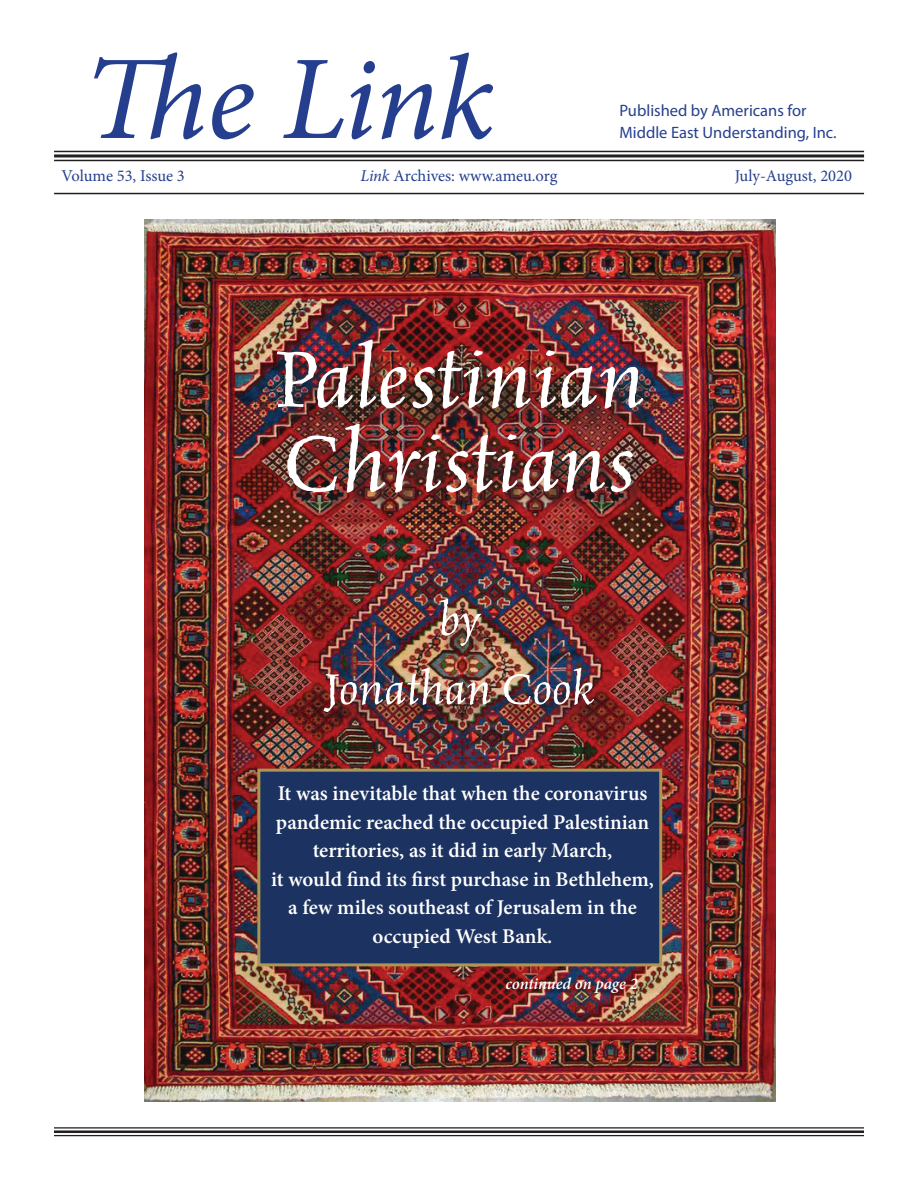
<style>
.page{position:relative;width:918px;height:1188px;background:#fff}
.page>*{position:absolute;margin:0;border:0;box-sizing:border-box;transform-origin:0 0}
.t1{font:italic 120px "Minion Pro";color:#253f8e}
.t2{font:italic 94.5px/84px "Celestia Antiqua";color:#fff}
.t3{font:italic 51px/69px "Celestia Antiqua";color:#fff;text-align:center}
.t4{font:600 21px/28.5px "Minion Pro";color:#fff;text-align:center}
.t5{font:16.5px "Minion Pro";letter-spacing:-.005em;color:#253f8e}
.t6{font:16.5px/22.5px "Myriad Pro";color:#253f8e}
.t7{font:italic 600 16.5px "Minion Pro";letter-spacing:-.005em;color:#fff}
.s1{font-style:italic}
</style>
<div class="page">
<hr style="left:54px;top:1127px;width:810px;height:2px;background:#231f20">
<hr style="left:54px;top:1130px;width:810px;height:3px;background:#231f20">
<hr style="left:54px;top:1135px;width:810px;height:1px;background:#231f20">
<img style="left:145px;top:220px;width:630px;height:882px">
<div style="left:257px;top:769px;width:405px;height:197px;background:#1c3261;border:3px solid #ab9752"></div>
<hr style="left:54px;top:151px;width:810px;height:1px;background:#231f20">
<hr style="left:54px;top:154px;width:810px;height:3px;background:#231f20">
<hr style="left:54px;top:160px;width:810px;height:1px;background:#231f20">
<hr style="left:54px;top:193px;width:810px;height:1px;background:#231f20">
<div style="left:276px;top:346px;width:382px;height:387px;background:#231f20;opacity:.75"></div>
<h1 class="t1" style="left:84px;top:18px;width:412px">The Link</h1>
<p class="t6" style="left:619px;top:99px;width:219px">Published by Americans for<br>Middle East Understanding, Inc.</p>
<p class="t5" style="left:62px;top:164px;width:125px">Volume 53, Issue 3</p>
<p class="t5" style="left:361px;top:164px;width:198px"><span class="s1">Link</span> Archives: www.ameu.org</p>
<p class="t5" style="left:735px;top:164px;width:119px">July-August, 2020</p>
<h2 class="t2" style="left:273px;top:338px;width:374px">Palestinian<br>Christians</h2>
<h3 class="t3" style="left:324px;top:586px;width:272px">by<br>Jonathan Cook</h3>
<p class="t4" style="left:271px;top:779px;width:385px">It was inevitable that when the coronavirus pandemic reached the occupied Palestinian territories, as it did in early March,<br>it would find its first purchase in Bethlehem, a few miles southeast of Jerusalem in the occupied West Bank.</p>
<p class="t7" style="left:505px;top:973px;width:134px">continued on page 2</p>
</div>
